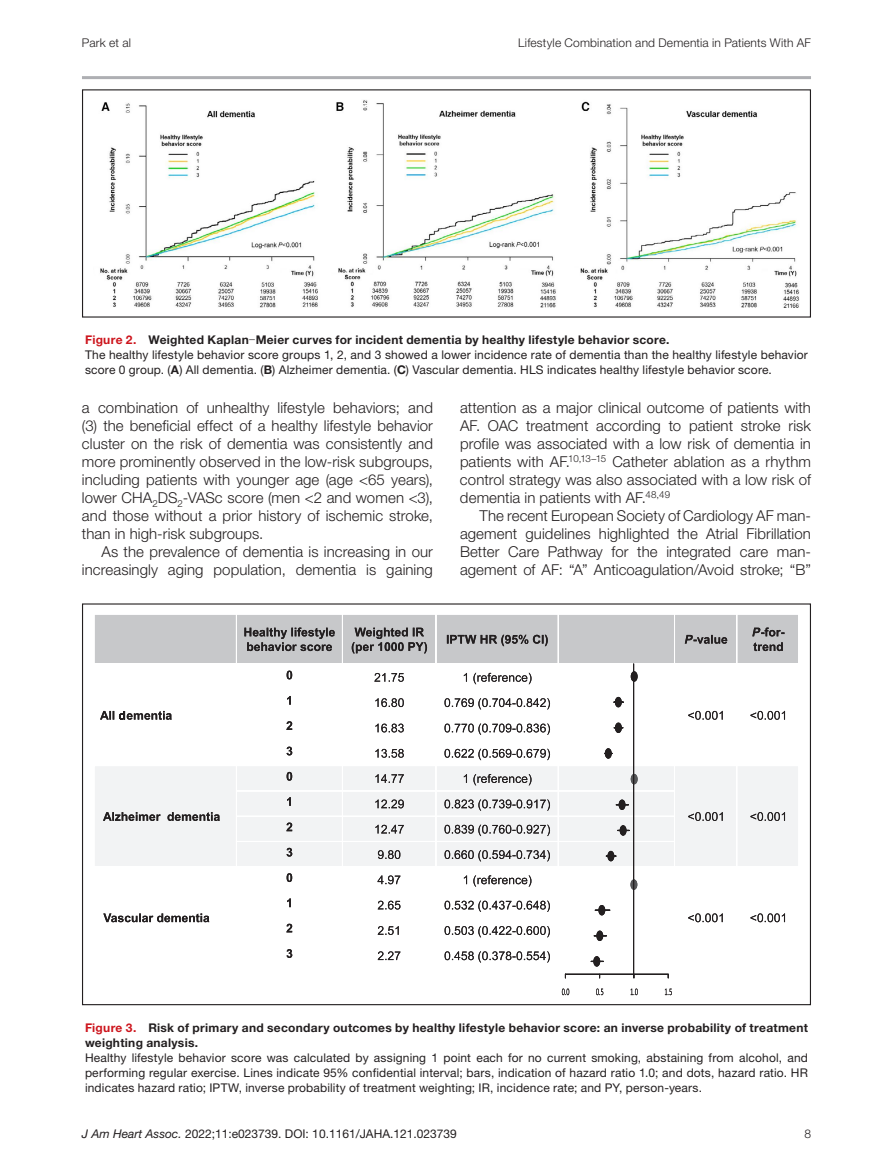
<style>
.page{position:relative;width:893px;height:1174px;background:#fff}
.page>*{position:absolute;margin:0;border:0;box-sizing:border-box;transform-origin:0 0}
.t1{font:300 15px/18px "Helvetica Neue LT Std";letter-spacing:.005em;color:#231f20;text-align:justify}
.t2{font:12px/15px "Helvetica Neue LT Std";letter-spacing:.01em;color:#231f20}
.t3{font:700 12px/15px "Helvetica Neue LT Std";letter-spacing:.02em;color:#231f20}
.t4{font:300 12px "Helvetica Neue LT Std";letter-spacing:.015em;color:#231f20}
.s1{font-weight:700;color:#cd151d}
.s2{font-weight:700}
.s3{font-family:"Noto Sans";font-weight:300}
.s4{color:#cd151d}
.s5{font-style:italic}
</style>
<div class="page">
<img style="left:100px;top:100px;width:699px;height:207px">
<div style="left:94px;top:614px;width:643px;height:50px;background:#c7c8ca"></div>
<div style="left:737px;top:614px;width:62px;height:50px;background:#c7c8ca"></div>
<div style="left:94px;top:765px;width:142px;height:101px;background:#f2f3f4"></div>
<div style="left:236px;top:765px;width:438px;height:26px;background:#f2f3f4"></div>
<div style="left:674px;top:765px;width:125px;height:101px;background:#f2f3f4"></div>
<div style="left:236px;top:791px;width:438px;height:75px;background:#f2f3f4"></div>
<hr style="left:236px;top:613px;width:1px;height:355px;background:#fff">
<hr style="left:342px;top:613px;width:1px;height:355px;background:#fff">
<hr style="left:436px;top:613px;width:1px;height:355px;background:#fff">
<hr style="left:558px;top:613px;width:1px;height:355px;background:#fff">
<hr style="left:674px;top:613px;width:1px;height:355px;background:#fff">
<hr style="left:736px;top:613px;width:1px;height:355px;background:#fff">
<hr style="left:94px;top:663px;width:705px;height:3px;background:#fff">
<hr style="left:94px;top:765px;width:705px;height:1px;background:#fff">
<hr style="left:236px;top:790px;width:439px;height:1px;background:#fff">
<hr style="left:236px;top:815px;width:439px;height:1px;background:#fff">
<hr style="left:236px;top:841px;width:439px;height:1px;background:#fff">
<hr style="left:94px;top:613px;width:1px;height:355px;background:#fff">
<svg style="left:244px;top:627px;width:91px;height:24px"></svg>
<svg style="left:352px;top:627px;width:75px;height:26px"></svg>
<svg style="left:447px;top:635px;width:101px;height:11px"></svg>
<svg style="left:685px;top:635px;width:42px;height:8px"></svg>
<svg style="left:752px;top:627px;width:32px;height:9px"></svg>
<svg style="left:753px;top:642px;width:30px;height:9px"></svg>
<svg style="left:287px;top:670px;width:5px;height:9px"></svg>
<svg style="left:374px;top:673px;width:157px;height:11px"></svg>
<svg style="left:688px;top:711px;width:97px;height:8px"></svg>
<svg style="left:287px;top:696px;width:4px;height:8px"></svg>
<svg style="left:375px;top:698px;width:175px;height:11px"></svg>
<svg style="left:286px;top:721px;width:6px;height:9px"></svg>
<svg style="left:375px;top:723px;width:175px;height:12px"></svg>
<svg style="left:287px;top:746px;width:5px;height:9px"></svg>
<svg style="left:375px;top:748px;width:175px;height:12px"></svg>
<svg style="left:100px;top:711px;width:120px;height:110px"></svg>
<svg style="left:287px;top:772px;width:5px;height:8px"></svg>
<svg style="left:375px;top:774px;width:156px;height:11px"></svg>
<svg style="left:688px;top:812px;width:97px;height:9px"></svg>
<svg style="left:287px;top:797px;width:4px;height:9px"></svg>
<svg style="left:375px;top:799px;width:175px;height:11px"></svg>
<svg style="left:286px;top:822px;width:6px;height:9px"></svg>
<svg style="left:375px;top:824px;width:175px;height:12px"></svg>
<svg style="left:287px;top:847px;width:5px;height:9px"></svg>
<svg style="left:378px;top:850px;width:172px;height:11px"></svg>
<svg style="left:103px;top:913px;width:106px;height:9px"></svg>
<svg style="left:287px;top:873px;width:5px;height:9px"></svg>
<svg style="left:378px;top:875px;width:22px;height:9px"></svg>
<svg style="left:464px;top:875px;width:67px;height:11px"></svg>
<svg style="left:688px;top:913px;width:97px;height:9px"></svg>
<svg style="left:287px;top:898px;width:4px;height:9px"></svg>
<svg style="left:378px;top:900px;width:172px;height:12px"></svg>
<svg style="left:286px;top:923px;width:6px;height:9px"></svg>
<svg style="left:378px;top:926px;width:172px;height:11px"></svg>
<svg style="left:287px;top:949px;width:5px;height:9px"></svg>
<svg style="left:378px;top:951px;width:172px;height:11px"></svg>
<div style="left:631px;top:671px;width:6px;height:10px;background:#231f20;border-radius:50%"></div>
<div style="left:631px;top:671px;width:6px;height:10px;border:1px solid #231f20;border-radius:50%"></div>
<div style="left:615px;top:697px;width:6px;height:10px;background:#231f20;border-radius:50%"></div>
<div style="left:615px;top:697px;width:6px;height:10px;border:1px solid #231f20;border-radius:50%"></div>
<div style="left:615px;top:723px;width:6px;height:9px;background:#231f20;border-radius:50%"></div>
<div style="left:615px;top:723px;width:7px;height:10px;border:1px solid #231f20;border-radius:50%"></div>
<div style="left:605px;top:748px;width:6px;height:10px;background:#231f20;border-radius:50%"></div>
<div style="left:605px;top:748px;width:6px;height:10px;border:1px solid #231f20;border-radius:50%"></div>
<div style="left:631px;top:774px;width:6px;height:10px;background:#454446;border-radius:50%"></div>
<div style="left:631px;top:774px;width:6px;height:10px;border:1px solid #565759;border-radius:50%"></div>
<div style="left:619px;top:800px;width:6px;height:9px;background:#231f20;border-radius:50%"></div>
<div style="left:619px;top:799px;width:6px;height:10px;border:1px solid #231f20;border-radius:50%"></div>
<div style="left:620px;top:825px;width:6px;height:10px;background:#231f20;border-radius:50%"></div>
<div style="left:620px;top:825px;width:6px;height:10px;border:1px solid #231f20;border-radius:50%"></div>
<div style="left:608px;top:851px;width:6px;height:9px;background:#231f20;border-radius:50%"></div>
<div style="left:608px;top:851px;width:6px;height:10px;border:1px solid #231f20;border-radius:50%"></div>
<hr style="left:565px;top:974px;width:103px;height:1px;background:#231f20">
<svg style="left:562px;top:988px;width:7px;height:7px"></svg>
<svg style="left:596px;top:988px;width:7px;height:7px"></svg>
<svg style="left:631px;top:988px;width:7px;height:7px"></svg>
<svg style="left:665px;top:988px;width:7px;height:7px"></svg>
<svg style="left:630px;top:866px;width:8px;height:27px"></svg>
<div style="left:631px;top:880px;width:6px;height:9px;background:#454446;border-radius:50%"></div>
<div style="left:631px;top:879px;width:6px;height:10px;border:1px solid #565759;border-radius:50%"></div>
<div style="left:599px;top:905px;width:6px;height:10px;background:#231f20;border-radius:50%"></div>
<div style="left:599px;top:905px;width:6px;height:10px;border:1px solid #231f20;border-radius:50%"></div>
<div style="left:597px;top:931px;width:6px;height:9px;background:#231f20;border-radius:50%"></div>
<div style="left:597px;top:930px;width:6px;height:10px;border:1px solid #231f20;border-radius:50%"></div>
<svg style="left:591px;top:960px;width:12px;height:2px"></svg>
<div style="left:594px;top:956px;width:6px;height:10px;background:#231f20;border-radius:50%"></div>
<div style="left:594px;top:956px;width:6px;height:10px;border:1px solid #231f20;border-radius:50%"></div>
<hr style="left:633px;top:663px;width:1px;height:312px;background:#231f20">
<hr style="left:82px;top:76px;width:729px;height:3px;background:#aeafb3">
<p class="t4" style="left:82px;top:35px;width:51px">Park et al</p>
<p class="t4" style="left:518px;top:35px;width:294px">Lifestyle Combination and Dementia in Patients With AF</p>
<p class="t2" style="left:85px;top:332px;width:724px"><span class="s1">Figure 2.</span> <span class="s2">Weighted Kaplan</span><span class="s3">‒</span><span class="s2">Meier curves for incident dementia by healthy lifestyle behavior score.<br></span>The healthy lifestyle behavior score groups 1, 2, and 3 showed a lower incidence rate of dementia than the healthy lifestyle behavior score 0 group. (<span class="s2">A</span>) All dementia. (<span class="s2">B</span>) Alzheimer dementia. (<span class="s2">C</span>) Vascular dementia. HLS indicates healthy lifestyle behavior score.</p>
<p class="t1" style="left:82px;top:398px;width:353px">a combination of unhealthy lifestyle behaviors; and (3) the beneficial effect of a healthy lifestyle behavior cluster on the risk of dementia was consistently and more prominently observed in the low-risk subgroups, including patients with younger age (age &lt;65 years), lower CHA<sub>2</sub>DS<sub>2</sub>-VASc score (men &lt;2 and women &lt;3), and those without a prior history of ischemic stroke, than in high-risk subgroups.</p>
<p class="t1" style="left:82px;top:542px;width:352px;text-align:right">As the prevalence of dementia is increasing in our increasingly aging population, dementia is gaining</p>
<p class="t1" style="left:460px;top:398px;width:353px">attention as a major clinical outcome of patients with AF. OAC treatment according to patient stroke risk profile was associated with a low risk of dementia in patients with AF.<sup>10,13–15</sup> Catheter ablation as a rhythm control strategy was also associated with a low risk of dementia in patients with AF.<sup>48,49</sup></p>
<p class="t1" style="left:460px;top:506px;width:352px;text-indent:20px">The recent European Society of Cardiology AF man&shy;agement guidelines highlighted the Atrial Fibrillation Better Care Pathway for the integrated care man&shy;agement of AF: “A” Anticoagulation/Avoid stroke; “B”</p>
<p class="t3" style="left:85px;top:1019px;width:724px"><span class="s4">Figure 3.</span> Risk of primary and secondary outcomes by healthy lifestyle behavior score: an inverse probability of treatment weighting analysis.</p>
<p class="t2" style="left:85px;top:1049px;width:724px;text-align:justify">Healthy lifestyle behavior score was calculated by assigning 1 point each for no current smoking, abstaining from alcohol, and performing regular exercise. Lines indicate 95% confidential interval; bars, indication of hazard ratio 1.0; and dots, hazard ratio. HR indicates hazard ratio; IPTW, inverse probability of treatment weighting; IR, incidence rate; and PY, person-years.</p>
<p class="t2" style="left:82px;top:1126px;width:376px"><span class="s5">J Am Heart Assoc.</span> 2022;11:e023739. DOI: 10.1161/JAHA.121.023739</p>
<p class="t4" style="left:804px;top:1126px;width:8px">8</p>
</div>
